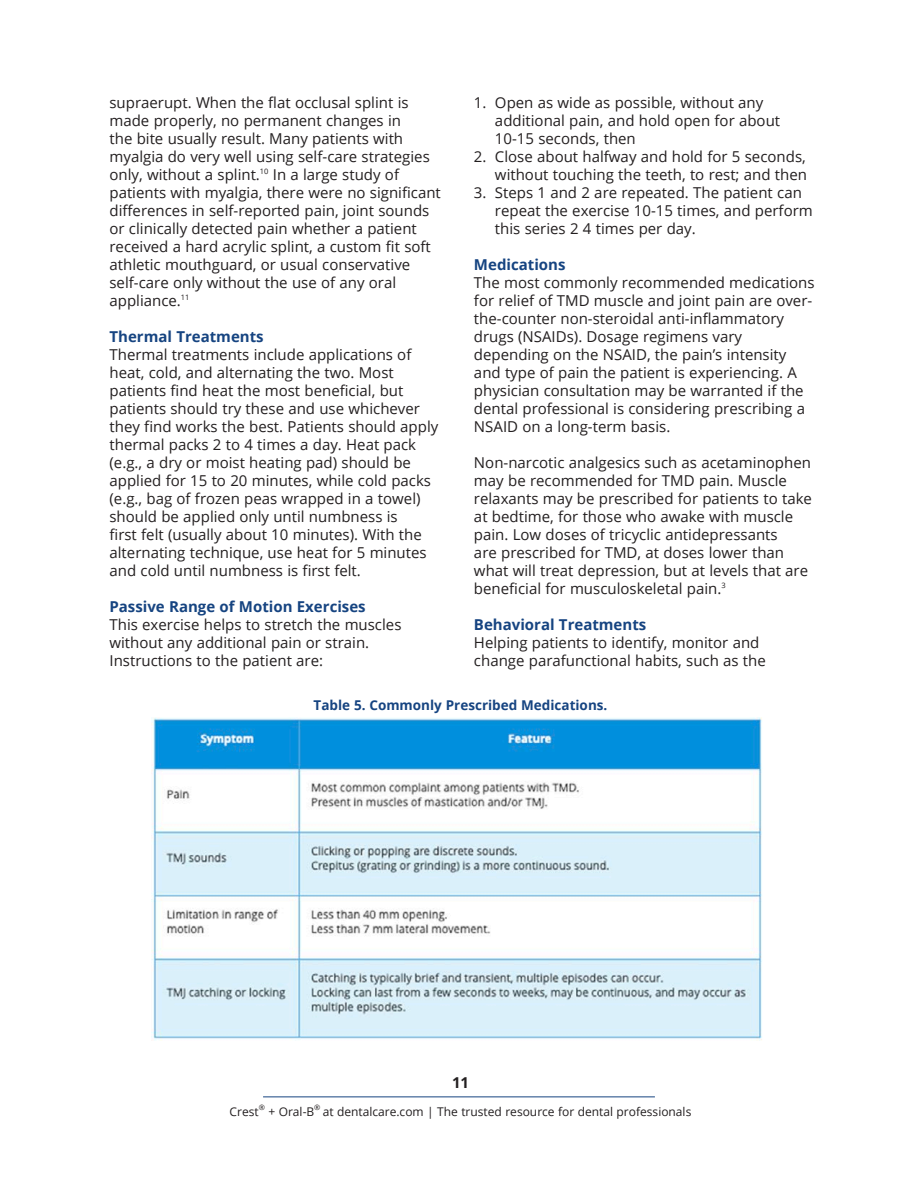
<style>
.page{position:relative;width:918px;height:1188px;background:#fff}
.page>*{position:absolute;margin:0;border:0;box-sizing:border-box;transform-origin:0 0}
.Main_Body{font:15px/18px "Open Sans";color:#231f20}
.bullets{font:15px/18px "Open Sans";color:#231f20}
.Main_Body-2{font:700 15px "Open Sans";color:#164481}
.t1{font:700 15px "Open Sans";color:#231f20}
.References{font:700 13.5px "Open Sans";color:#164481}
.t2{font:12px "Open Sans";color:#231f20}
.t3{font:7.5px "Open Sans";color:#231f20}
</style>
<div class="page">
<hr style="left:263px;top:1096px;width:392px;height:1px;background:#164481">
<img style="left:151px;top:717px;width:611px;height:324px">
<p class="Main_Body" style="left:109px;top:93px;width:333px">supraerupt. When the flat occlusal splint is made properly, no permanent changes in<br>the bite usually result. Many patients with myalgia do very well using self-care strategies only, without a splint.<sup>10</sup> In a large study of patients with myalgia, there were no significant differences in self-reported pain, joint sounds or clinically detected pain whether a patient received a hard acrylic splint, a custom fit soft athletic mouthguard, or usual conservative self-care only without the use of any oral appliance.<sup>11</sup></p>
<p class="Main_Body-2" style="left:109px;top:326px;width:156px">Thermal Treatments</p>
<p class="Main_Body" style="left:109px;top:345px;width:330px">Thermal treatments include applications of heat, cold, and alternating the two. Most patients find heat the most beneficial, but patients should try these and use whichever they find works the best. Patients should apply thermal packs 2 to 4 times a day. Heat pack (e.g., a dry or moist heating pad) should be applied for 15 to 20 minutes, while cold packs (e.g., bag of frozen peas wrapped in a towel) should be applied only until numbness is<br>first felt (usually about 10 minutes). With the alternating technique, use heat for 5 minutes and cold until numbness is first felt.</p>
<p class="Main_Body-2" style="left:109px;top:596px;width:258px">Passive Range of Motion Exercises</p>
<p class="Main_Body" style="left:109px;top:615px;width:293px">This exercise helps to stretch the muscles without any additional pain or strain.<br>Instructions to the patient are:</p>
<p class="bullets" style="left:495px;top:93px;width:287px;text-indent:-21px">1. Open as wide as possible, without any additional pain, and hold open for about<br>10-15 seconds, then</p>
<p class="bullets" style="left:474px;top:147px;width:335px;text-align:right">2. Close about halfway and hold for 5 seconds, without touching the teeth, to rest; and then</p>
<p class="bullets" style="left:495px;top:183px;width:319px;text-indent:-21px">3. Steps 1 and 2 are repeated. The patient can repeat the exercise 10-15 times, and perform this series 2 4 times per day.</p>
<p class="Main_Body-2" style="left:474px;top:254px;width:93px">Medications</p>
<p class="Main_Body" style="left:474px;top:273px;width:342px">The most commonly recommended medications for relief of TMD muscle and joint pain are over&shy;the-counter non-steroidal anti-inflammatory drugs (NSAIDs). Dosage regimens vary depending on the NSAID, the pain’s intensity and type of pain the patient is experiencing. A physician consultation may be warranted if the dental professional is considering prescribing a NSAID on a long-term basis.</p>
<p class="Main_Body" style="left:474px;top:453px;width:339px">Non-narcotic analgesics such as acetaminophen may be recommended for TMD pain. Muscle relaxants may be prescribed for patients to take at bedtime, for those who awake with muscle pain. Low doses of tricyclic antidepressants<br>are prescribed for TMD, at doses lower than what will treat depression, but at levels that are beneficial for musculoskeletal pain.<sup>3</sup></p>
<p class="Main_Body-2" style="left:474px;top:614px;width:174px">Behavioral Treatments</p>
<p class="Main_Body" style="left:474px;top:633px;width:293px">Helping patients to identify, monitor and change parafunctional habits, such as the</p>
<p class="References" style="left:314px;top:695px;width:295px">Table 5. Commonly Prescribed Medications.</p>
<p class="t1" style="left:452px;top:1072px;width:19px">11</p>
<p class="t2" style="left:230px;top:1103px;width:31px">Crest</p>
<p class="t3" style="left:259px;top:1102px;width:8px">®</p>
<p class="t2" style="left:268px;top:1103px;width:47px">+ Oral-B</p>
<p class="t3" style="left:314px;top:1102px;width:8px">®</p>
<p class="t2" style="left:323px;top:1103px;width:370px">at dentalcare.com | The trusted resource for dental professionals</p>
</div>
